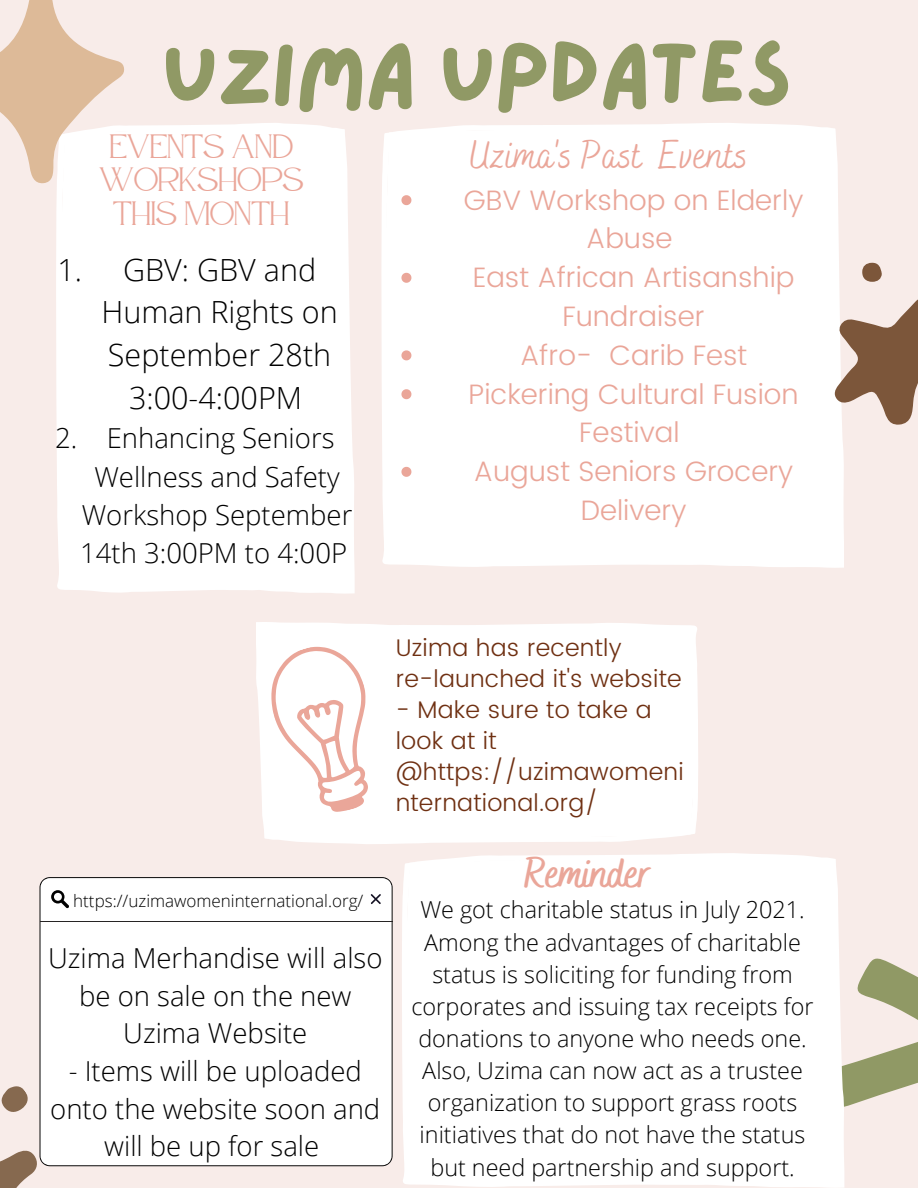
<style>
.page{position:relative;width:918px;height:1188px;background:#f8ece9}
.page>*{position:absolute;margin:0;border:0;box-sizing:border-box;transform-origin:0 0}
.t1{font:89.7px "Lazydog";letter-spacing:-.025em;color:#909965}
.t2{font:700 42.6px "Bakerie Smooth";letter-spacing:-.025em;color:#eaa699}
.t3{font:40.5px "Bakerie Smooth";color:#eaa699}
.t4{font:33.75px/33.8px "Atteron";letter-spacing:-.025em;color:#eaa699;text-align:center}
.t5{font:300 30.6px/42.8px "Open Sans";color:#000;text-align:center}
.t6{font:300 28.05px/38.8px "Poppins";color:#eaa699;text-align:center}
.t7{font:300 27.6px/37.7px "Open Sans";color:#000;text-align:center}
.t8{font:300 24px/31px "Poppins";letter-spacing:.01em;color:#6f3012}
.t9{font:300 23.4px/32.1px "Open Sans";color:#000;text-align:center}
.t10{font:300 17.1px "Open Sans";color:#000}
</style>
<div class="page">
<div style="left:381px;top:123px;width:463px;height:445px;background:#fff"></div>
<svg style="left:0;top:1082px;width:85px;height:106px"></svg>
<div style="left:56px;top:123px;width:298px;height:471px;background:#fff"></div>
<svg style="left:844px;top:958px;width:74px;height:149px"></svg>
<div style="left:256px;top:622px;width:442px;height:222px;background:#fff"></div>
<div style="left:402px;top:853px;width:442px;height:335px;background:#fff"></div>
<svg style="left:0;top:0;width:125px;height:184px"></svg>
<svg style="left:833px;top:296px;width:85px;height:129px"></svg>
<svg style="left:862px;top:263px;width:20px;height:19px"></svg>
<svg style="left:258px;top:636px;width:138px;height:187px"></svg>
<div style="left:40px;top:877px;width:353px;height:289px;background:#fff"></div>
<svg style="left:371px;top:894px;width:10px;height:10px"></svg>
<svg style="left:51px;top:890px;width:18px;height:18px"></svg>
<hr style="left:40px;top:921px;width:352px;height:1px;background:#272424">
<svg style="left:401px;top:195px;width:10px;height:10px"></svg>
<svg style="left:401px;top:273px;width:10px;height:10px"></svg>
<svg style="left:401px;top:350px;width:10px;height:10px"></svg>
<svg style="left:401px;top:389px;width:10px;height:10px"></svg>
<svg style="left:401px;top:467px;width:10px;height:10px"></svg>
<h1 class="t1" style="left:162px;top:30px;width:633px">UZIMA UPDATES</h1>
<h3 class="t4" style="left:99px;top:129px;width:207px">EVENTS AND<br>WORKSHOPS<br>THIS MONTH</h3>
<h3 class="t3" style="left:469px;top:131px;width:280px">Uzima's Past Events</h3>
<p class="t6" style="left:464px;top:180px;width:341px">GBV Workshop on Elderly<br>Abuse<br>East African Artisanship<br>Fundraiser<br>Afro- Carib Fest<br>Pickering Cultural Fusion<br>Festival<br>August Seniors Grocery<br>Delivery</p>
<h3 class="t5" style="left:101px;top:247px;width:238px">GBV: GBV and<br>Human Rights on<br>September 28th<br>3:00-4:00PM</h3>
<p class="t7" style="left:80px;top:418px;width:274px;line-height:38.2px">Enhancing Seniors<br>Wellness and Safety<br>Workshop September<br>14th 3:00PM to 4:00P</p>
<h3 class="t5" style="left:58px;top:247px;width:26px">1.</h3>
<p class="t7" style="left:55px;top:419px;width:24px">2.</p>
<p class="t10" style="left:73px;top:889px;width:292px">https://uzimawomeninternational.org/</p>
<p class="t7" style="left:48px;top:939px;width:336px">Uzima Merhandise will also be on sale on the new<br>Uzima Website</p>
<p class="t7" style="left:50px;top:1051px;width:332px">- Items will be uploaded onto the website soon and will be up for sale</p>
<p class="t8" style="left:396px;top:633px;width:287px">Uzima has recently re-launched it's website</p>
<p class="t8" style="left:396px;top:695px;width:289px">- Make sure to take a look at it @https://uzimawomeni nternational.org/</p>
<h2 class="t2" style="left:524px;top:848px;width:129px">Reminder</h2>
<p class="t9" style="left:412px;top:893px;width:404px">We got charitable status in July 2021.<br>Among the advantages of charitable status is soliciting for funding from corporates and issuing tax receipts for donations to anyone who needs one.<br>Also, Uzima can now act as a trustee organization to support grass roots initiatives that do not have the status but need partnership and support.</p>
</div>
